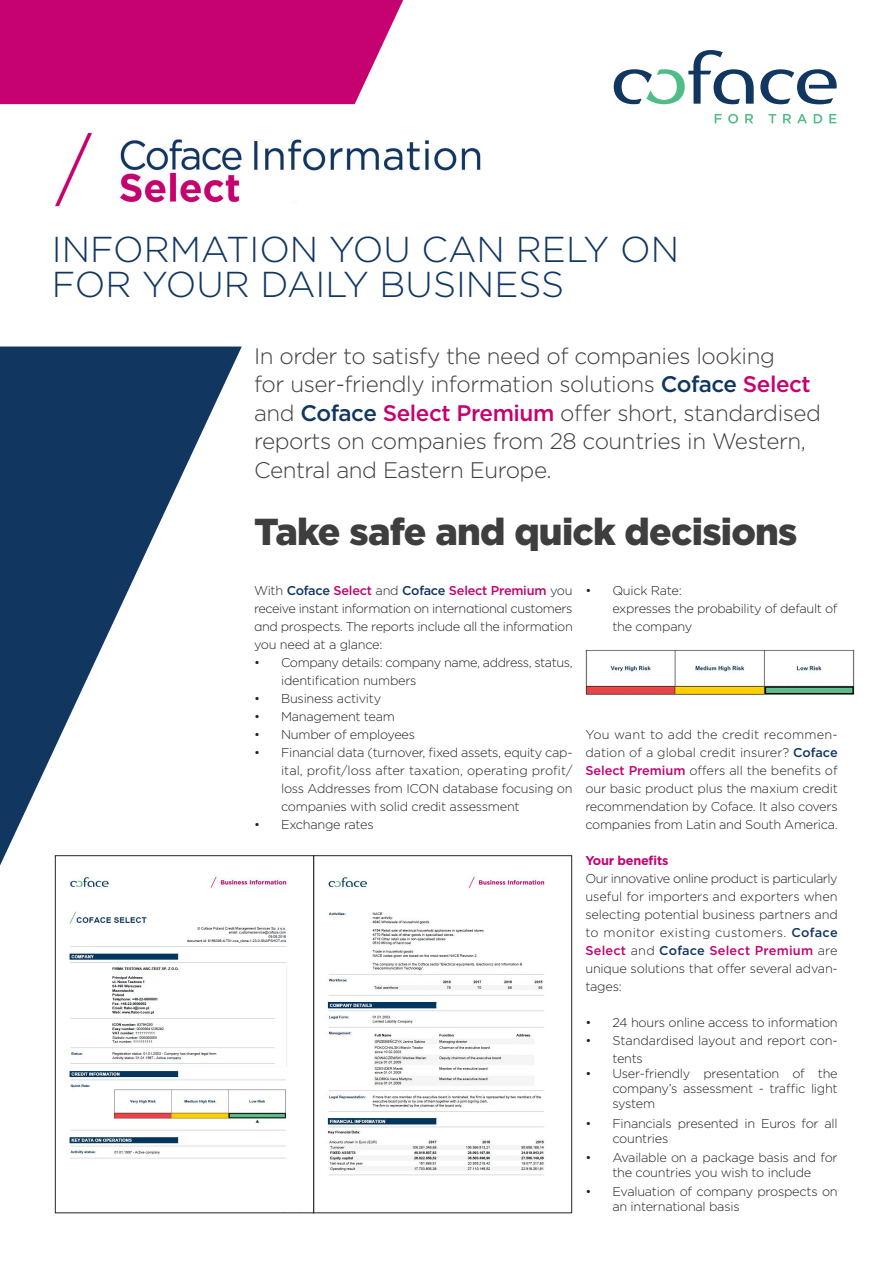
<style>
.page{position:relative;width:893px;height:1263px;background:#fff}
.page>*{position:absolute;margin:0;border:0;box-sizing:border-box;transform-origin:0 0}
.t1{font:900 37.5px "Gotham";letter-spacing:-.02em;color:#3e3e3f}
.t2{font:300 36px/34.2px "Gotham";color:#113761}
.t3{font:300 22.5px/28.5px "Gotham";letter-spacing:-.02em;color:#3e3e3f}
.t4{font:300 12.75px/18px "Gotham";letter-spacing:-.02em;color:#231f20;text-align:justify}
.t5{font:700 12.75px "Gotham";letter-spacing:-.02em;color:#c60170}
.s1{font-weight:500;color:#113761}
.s2{font-weight:500;color:#c60170}
</style>
<div class="page">
<img style="left:325px;top:875px;width:221px;height:301px">
<div style="left:313px;top:855px;width:259px;height:358px;border:1px solid #262626"></div>
<svg style="left:0;top:346px;width:242px;height:519px;fill:#113761"></svg>
<div style="left:0;top:0;width:403px;height:104px;background:#c60170"></div>
<img style="left:55px;top:134px;width:426px;height:73px">
<img style="left:57px;top:857px;width:230px;height:302px">
<div style="left:55px;top:855px;width:259px;height:358px;border:1px solid #262626"></div>
<img style="left:585px;top:649px;width:270px;height:45px">
<svg style="left:760px;top:69px;width:77px;height:35px"></svg>
<svg style="left:614px;top:50px;width:140px;height:54px"></svg>
<svg style="left:715px;top:114px;width:7px;height:9px"></svg>
<svg style="left:728px;top:114px;width:10px;height:10px"></svg>
<svg style="left:745px;top:114px;width:8px;height:9px"></svg>
<svg style="left:769px;top:114px;width:7px;height:9px"></svg>
<svg style="left:783px;top:114px;width:8px;height:9px"></svg>
<svg style="left:797px;top:114px;width:10px;height:9px"></svg>
<svg style="left:814px;top:114px;width:8px;height:9px"></svg>
<svg style="left:829px;top:114px;width:7px;height:9px"></svg>
<p class="t2" style="left:52px;top:232px;width:629px">INFORMATION YOU CAN RELY ON<br>FOR YOUR DAILY BUSINESS</p>
<p class="t3" style="left:254px;top:341px;width:568px">In order to satisfy the need of companies looking<br>for user-friendly information solutions <span class="s1">Coface</span> <span class="s2">Select </span>and <span class="s1">Coface</span> <span class="s2">Select Premium</span> offer short, standardised reports on companies from 28 countries in Western, Central and Eastern Europe.</p>
<p class="t1" style="left:254px;top:505px;width:545px">Take safe and quick decisions</p>
<p class="t4" style="left:612px;top:581px;width:227px;text-align:left;text-indent:-27px">• Quick Rate:<br>expresses the probability of default of the company</p>
<p class="t4" style="left:254px;top:581px;width:320px">With <span class="s1">Coface</span> <span class="s2">Select</span> and <span class="s1">Coface</span> <span class="s2">Select Premium</span> you receive instant information on international customers and prospects. The reports include all the information you need at a glance:</p>
<p class="t4" style="left:281px;top:653px;width:293px;text-indent:-27px">• Company details: company name, address, status, identification numbers</p>
<p class="t4" style="left:254px;top:689px;width:129px">• Business activity</p>
<p class="t4" style="left:254px;top:707px;width:142px">• Management team</p>
<p class="t4" style="left:254px;top:725px;width:163px">• Number of employees</p>
<p class="t4" style="left:281px;top:743px;width:293px;text-indent:-27px">• Financial data (turnover, fixed assets, equity cap&shy;ital, profit/loss after taxation, operating profit/ loss Addresses from ICON database focusing on companies with solid credit assessment</p>
<p class="t4" style="left:254px;top:815px;width:121px">• Exchange rates</p>
<p class="t4" style="left:585px;top:725px;width:254px">You want to add the credit recommen&shy;dation of a global credit insurer? <span class="s1">Coface </span><span class="s2">Select Premium</span> offers all the benefits of our basic product plus the maxium credit recommendation by Coface. It also covers companies from Latin and South America.</p>
<p class="t5" style="left:585px;top:852px;width:85px">Your benefits</p>
<p class="t4" style="left:585px;top:869px;width:254px">Our innovative online product is particularly useful for importers and exporters when selecting potential business partners and to monitor existing customers. <span class="s1">Coface </span><span class="s2">Select</span> and <span class="s1">Coface</span> <span class="s2">Select Premium</span> are unique solutions that offer several advan&shy;tages:</p>
<p class="t4" style="left:585px;top:1013px;width:254px">• 24 hours online access to information</p>
<p class="t4" style="left:612px;top:1031px;width:227px;text-indent:-27px">• Standardised layout and report con&shy;tents</p>
<p class="t4" style="left:612px;top:1066px;width:227px;line-height:15px;text-indent:-27px">• User-friendly presentation of the company’s assessment - traffic light system</p>
<p class="t4" style="left:612px;top:1115px;width:227px;line-height:15px;text-indent:-27px">• Financials presented in Euros for all countries</p>
<p class="t4" style="left:585px;top:1149px;width:254px;line-height:15px;text-align:center">• Available on a package basis and for the countries you wish to include</p>
<p class="t4" style="left:612px;top:1184px;width:227px;line-height:15px;text-indent:-27px">• Evaluation of company prospects on an international basis</p>
</div>
